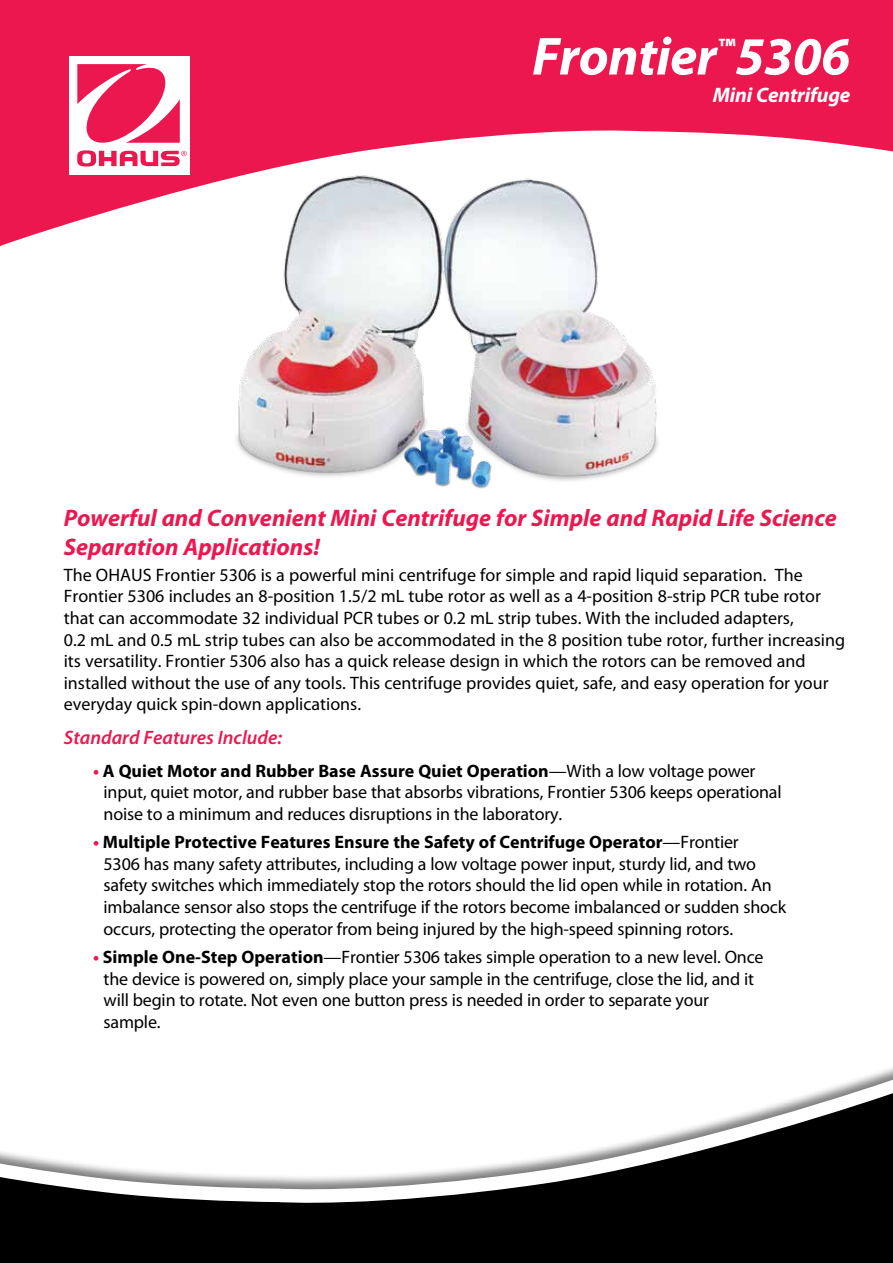
<style>
.page{position:relative;width:893px;height:1263px;background:#fff}
.page>*{position:absolute;margin:0;border:0;box-sizing:border-box;transform-origin:0 0}
.t1{font:italic 700 54px "Myriad Pro";letter-spacing:-.01em;color:#fff}
.t2{font:italic 700 24px/28.8px "Myriad Pro";color:#ed174f}
.t3{font:italic 700 21px "Myriad Pro";letter-spacing:-.01em;color:#fff}
.t4{font:italic 600 19.5px "Myriad Pro";color:#ed174f}
.t5{font:18px/21.6px "Myriad Pro";letter-spacing:-.01em;color:#000}
.s1{font-weight:700;color:#ed174f}
.s2{font-weight:700}
</style>
<div class="page">
<img style="left:236px;top:255px;width:422px;height:234px">
<svg style="left:0;top:0;width:893px;height:255px;fill:#ed174f"></svg>
<div style="left:69px;top:56px;width:121px;height:118px;background:#fff"></div>
<svg style="left:77px;top:64px;width:110px;height:102px"></svg>
<svg style="left:0;top:1077px;width:893px;height:186px"></svg>
<h1 class="t1" style="left:532px;top:27px;width:320px">Frontier<sup>™</sup>5306</h1>
<p class="t3" style="left:713px;top:83px;width:139px">Mini Centrifuge</p>
<h2 class="t2" style="left:64px;top:504px;width:774px">Powerful and Convenient Mini Centrifuge for Simple and Rapid Life Science<br>Separation Applications!</h2>
<p class="t5" style="left:64px;top:564px;width:783px">The OHAUS Frontier 5306 is a powerful mini centrifuge for simple and rapid liquid separation. The Frontier 5306 includes an 8-position 1.5/2 mL tube rotor as well as a 4-position 8-strip PCR tube rotor that can accommodate 32 individual PCR tubes or 0.2 mL strip tubes. With the included adapters,<br>0.2 mL and 0.5 mL strip tubes can also be accommodated in the 8 position tube rotor, further increasing its versatility. Frontier 5306 also has a quick release design in which the rotors can be removed and installed without the use of any tools. This centrifuge provides quiet, safe, and easy operation for your everyday quick spin-down applications.</p>
<p class="t4" style="left:64px;top:727px;width:220px">Standard Features Include:</p>
<p class="t5" style="left:104px;top:760px;width:680px;text-indent:-11px"><span class="s1">•</span> <span class="s2">A Quiet Motor and Rubber Base Assure Quiet Operation</span>—With a low voltage power input, quiet motor, and rubber base that absorbs vibrations, Frontier 5306 keeps operational noise to a minimum and reduces disruptions in the laboratory.</p>
<p class="t5" style="left:104px;top:832px;width:684px;text-indent:-11px"><span class="s1">•</span> <span class="s2">Multiple Protective Features Ensure the Safety of Centrifuge Operator</span>—Frontier<br>5306 has many safety attributes, including a low voltage power input, sturdy lid, and two safety switches which immediately stop the rotors should the lid open while in rotation. An imbalance sensor also stops the centrifuge if the rotors become imbalanced or sudden shock occurs, protecting the operator from being injured by the high-speed spinning rotors.</p>
<p class="t5" style="left:104px;top:946px;width:662px;text-indent:-11px"><span class="s1">•</span> <span class="s2">Simple One-Step Operation</span>—Frontier 5306 takes simple operation to a new level. Once the device is powered on, simply place your sample in the centrifuge, close the lid, and it will begin to rotate. Not even one button press is needed in order to separate your sample.</p>
</div>
